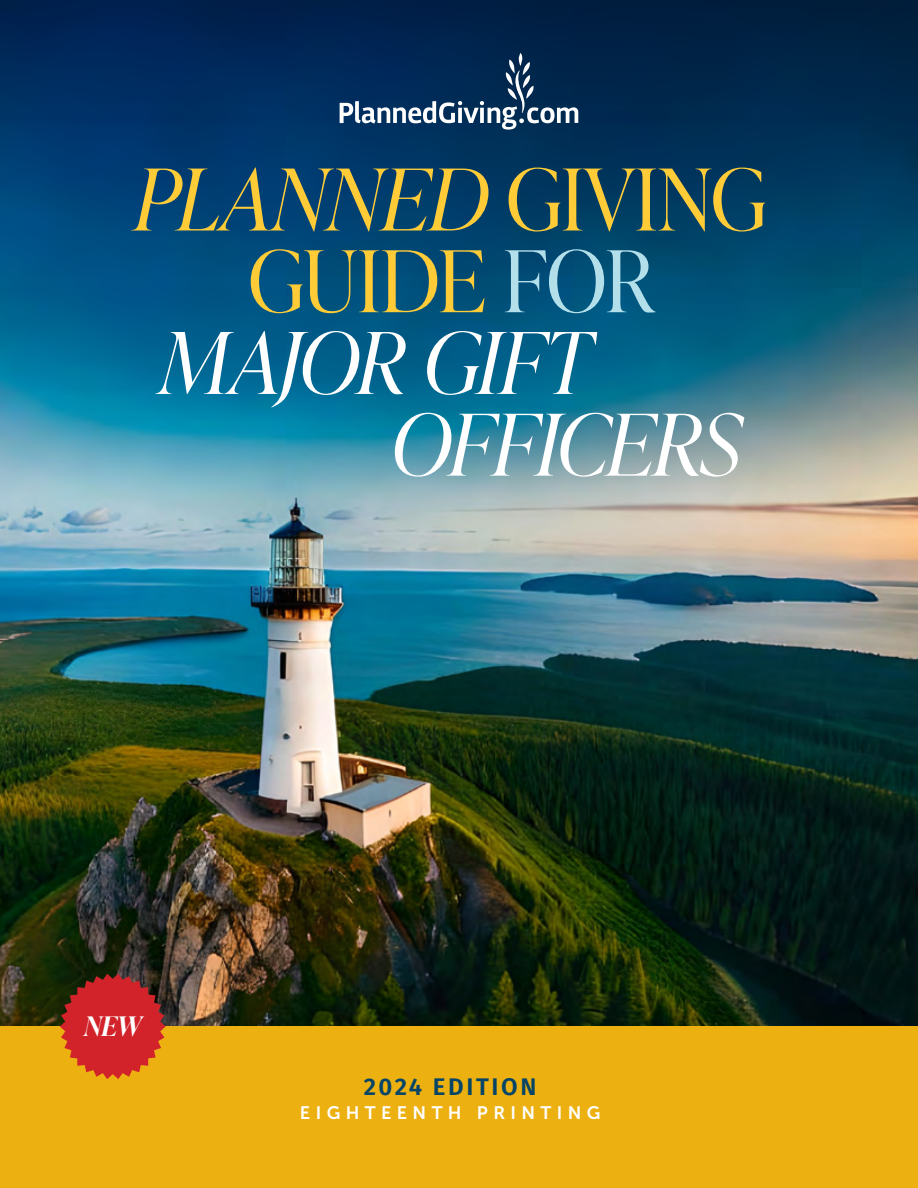
<style>
.page{position:relative;width:918px;height:1188px;background:#fff}
.page>*{position:absolute;margin:0;border:0;box-sizing:border-box;transform-origin:0 0}
.t1{font:italic 300 85.05px "Ivy Presto Display";letter-spacing:-.015em;color:#fff}
.t2{font:italic 300 85.05px "Ivy Presto Display";color:#ffcc38}
.t3{font:300 85.05px "Ivy Presto Display";letter-spacing:-.01em;color:#ffcc38}
.t4{font:italic 600 26.85px "Ivy Presto Display";color:#fff}
.t5{font:600 24px "Fira Sans";letter-spacing:.11em;color:#044467}
.t6{font:18px "Museo Sans 700";letter-spacing:.3em;color:#fff}
.s1{font-style:normal}
.s2{color:#b3dfea}
</style>
<div class="page">
<div style="left:0;top:1026px;width:918px;height:162px;background:#ecb011"></div>
<img style="left:0;top:0;width:918px;height:1026px">
<svg style="left:60px;top:974px;width:106px;height:105px;background:#bc3823"></svg>
<svg style="left:340px;top:53px;width:238px;height:77px;background:#22466b"></svg>
<h1 class="t2" style="left:134px;top:139px;width:633px">PLANNED <span class="s1">GIVING</span></h1>
<h1 class="t3" style="left:248px;top:220px;width:407px">GUIDE <span class="s2">FOR</span></h1>
<h1 class="t1" style="left:160px;top:302px;width:433px">MAJOR GIFT</h1>
<h1 class="t1" style="left:391px;top:384px;width:351px">OFFICERS</h1>
<h2 class="t4" style="left:84px;top:1007px;width:59px">NEW</h2>
<h3 class="t5" style="left:364px;top:1067px;width:174px">2024 EDITION</h3>
<p class="t6" style="left:300px;top:1103px;width:302px">EIGHTEENTH PRINTING</p>
</div>
